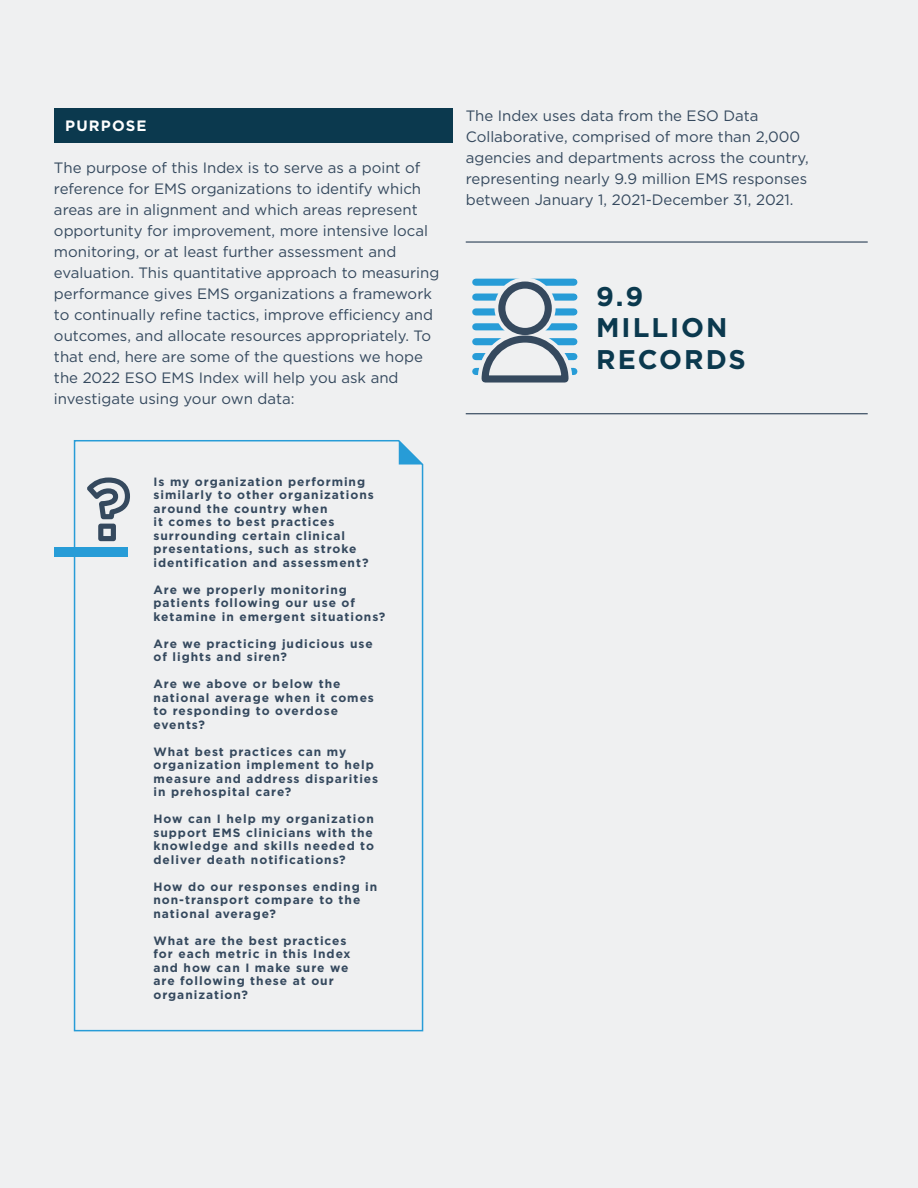
<style>
.page{position:relative;width:918px;height:1188px;background:#eff0f1}
.page>*{position:absolute;margin:0;border:0;box-sizing:border-box;transform-origin:0 0}
.t1{font:700 27px/31.5px "Gotham";letter-spacing:.075em;color:#0b394e}
.t2{font:15px/21px "Gotham";color:#35495e}
.t3{font:700 15px "Gotham";letter-spacing:.075em;color:#fff}
.t4{font:700 12px/13.5px "Gotham";letter-spacing:.08em;color:#35495e}
</style>
<div class="page">
<svg style="left:73px;top:440px;width:351px;height:592px"></svg>
<svg style="left:399px;top:441px;width:24px;height:24px"></svg>
<svg style="left:87px;top:478px;width:43px;height:63px"></svg>
<div style="left:54px;top:547px;width:73px;height:10px;background:#279cd7"></div>
<hr style="left:466px;top:241px;width:402px;height:2px;background:#35495e">
<hr style="left:466px;top:413px;width:402px;height:1px;background:#35495e">
<div style="left:476px;top:279px;width:98px;height:7px;background:#279cd7"></div>
<div style="left:476px;top:294px;width:98px;height:7px;background:#279cd7"></div>
<div style="left:476px;top:308px;width:98px;height:8px;background:#279cd7"></div>
<div style="left:476px;top:323px;width:98px;height:7px;background:#279cd7"></div>
<div style="left:476px;top:338px;width:98px;height:7px;background:#279cd7"></div>
<div style="left:476px;top:353px;width:98px;height:7px;background:#279cd7"></div>
<div style="left:476px;top:368px;width:98px;height:7px;background:#279cd7"></div>
<svg style="left:478px;top:278px;width:94px;height:105px"></svg>
<div style="left:55px;top:109px;width:398px;height:34px;background:#0b394e"></div>
<p class="t3" style="left:65px;top:119px;width:83px">PURPOSE</p>
<p class="t2" style="left:54px;top:158px;width:387px">The purpose of this Index is to serve as a point of reference for EMS organizations to identify which areas are in alignment and which areas represent opportunity for improvement, more intensive local monitoring, or at least further assessment and evaluation. This quantitative approach to measuring performance gives EMS organizations a framework to continually refine tactics, improve efficiency and outcomes, and allocate resources appropriately. To that end, here are some of the questions we hope the 2022 ESO EMS Index will help you ask and investigate using your own data:</p>
<p class="t4" style="left:153px;top:475px;width:222px">Is my organization performing similarly to other organizations around the country when<br>it comes to best practices surrounding certain clinical presentations, such as stroke identification and assessment?</p>
<p class="t4" style="left:153px;top:583px;width:234px">Are we properly monitoring patients following our use of ketamine in emergent situations?</p>
<p class="t4" style="left:153px;top:637px;width:221px">Are we practicing judicious use of lights and siren?</p>
<p class="t4" style="left:153px;top:678px;width:222px">Are we above or below the national average when it comes to responding to overdose events?</p>
<p class="t4" style="left:153px;top:745px;width:226px">What best practices can my organization implement to help measure and address disparities in prehospital care?</p>
<p class="t4" style="left:153px;top:813px;width:222px;text-align:justify">How can I help my organization support EMS clinicians with the knowledge and skills needed to deliver death notifications?</p>
<p class="t4" style="left:153px;top:880px;width:225px">How do our responses ending in non-transport compare to the national average?</p>
<p class="t4" style="left:153px;top:934px;width:199px">What are the best practices for each metric in this Index and how can I make sure we are following these at our organization?</p>
<p class="t2" style="left:466px;top:106px;width:345px">The Index uses data from the ESO Data Collaborative, comprised of more than 2,000 agencies and departments across the country, representing nearly 9.9 million EMS responses between January 1, 2021-December 31, 2021.</p>
<h1 class="t1" style="left:596px;top:282px;width:151px">9.9<br>MILLION<br>RECORDS</h1>
</div>
